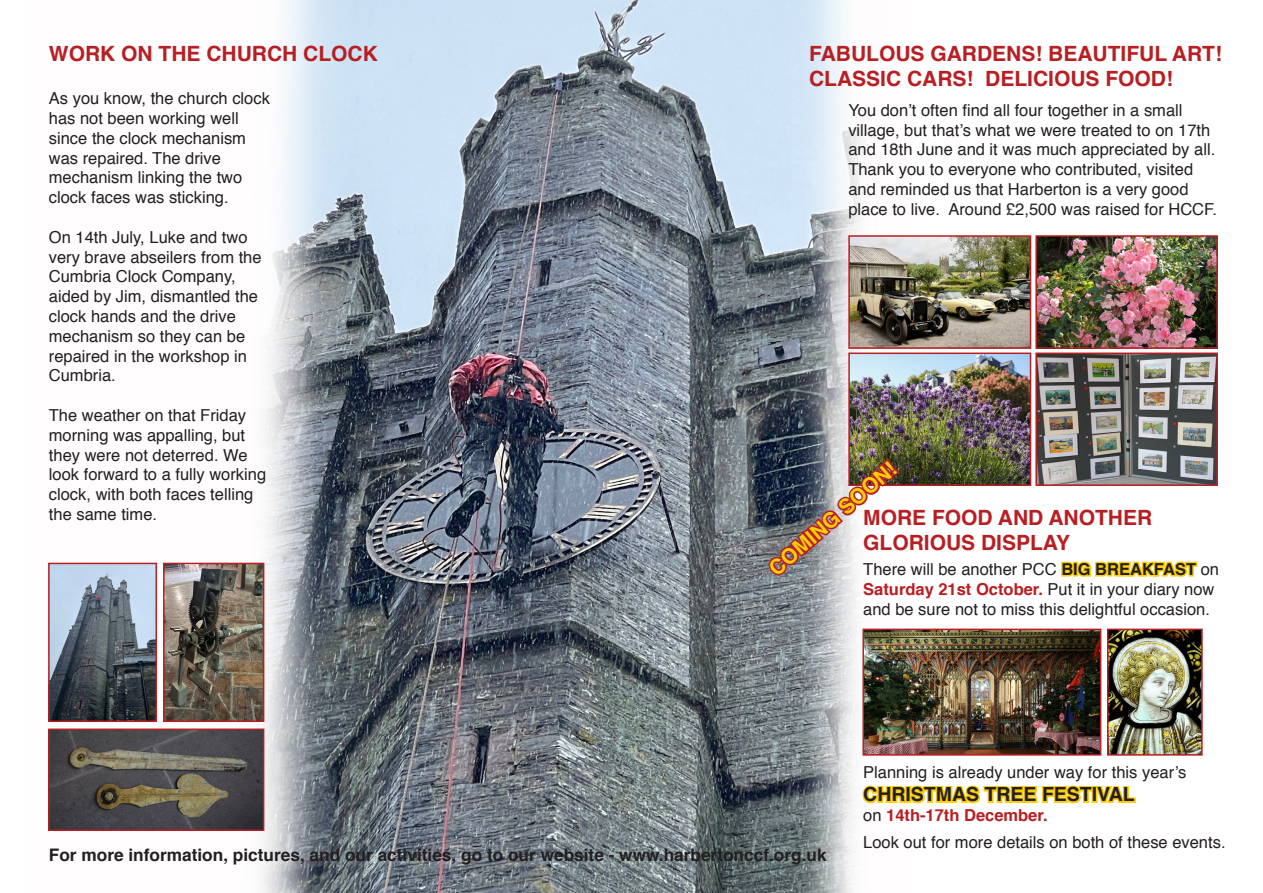
<style>
.page{position:relative;width:1263px;height:893px;background:#fff}
.page>*{position:absolute;margin:0;border:0;box-sizing:border-box;transform-origin:0 0}
.t1{font:700 21px/25.2px "Helvetica";color:#b81e22}
.t2{font:700 21px "Helvetica";color:#fecd08}
.t3{font:700 19.5px "Helvetica";color:#231f20}
.t4{font:700 17.25px "Helvetica";color:#231f20}
.t5{font:16.5px/19.8px "Helvetica";color:#231f20}
.s1{font-weight:700}
.s2{font-weight:700;color:#b81e22}
</style>
<div class="page">
<img style="left:48px;top:0;width:859px;height:893px">
<img style="left:1038px;top:238px;width:177px;height:108px">
<div style="left:1035px;top:235px;width:183px;height:114px;border:2px solid #b81e22"></div>
<img style="left:851px;top:356px;width:177px;height:127px">
<div style="left:848px;top:353px;width:183px;height:133px;border:2px solid #b81e22"></div>
<img style="left:851px;top:238px;width:177px;height:108px">
<div style="left:848px;top:235px;width:183px;height:114px;border:2px solid #b81e22"></div>
<img style="left:1038px;top:356px;width:177px;height:127px">
<div style="left:1035px;top:353px;width:183px;height:133px;border:2px solid #b81e22"></div>
<img style="left:51px;top:566px;width:103px;height:153px">
<div style="left:48px;top:563px;width:109px;height:159px;border:2px solid #b81e22"></div>
<img style="left:51px;top:731px;width:210px;height:97px">
<div style="left:48px;top:728px;width:216px;height:103px;border:2px solid #b81e22"></div>
<img style="left:166px;top:566px;width:95px;height:153px">
<div style="left:163px;top:563px;width:101px;height:159px;border:2px solid #b81e22"></div>
<svg style="left:1061px;top:561px;width:137px;height:16px;background:#fed636"></svg>
<svg style="left:860px;top:763px;width:276px;height:70px"></svg>
<img style="left:865px;top:632px;width:233px;height:121px">
<div style="left:862px;top:629px;width:239px;height:127px;border:2px solid #b81e22"></div>
<img style="left:767px;top:457px;width:134px;height:120px">
<img style="left:1110px;top:632px;width:90px;height:121px">
<div style="left:1107px;top:629px;width:96px;height:127px;border:2px solid #b81e22"></div>
<p class="t1" style="left:49px;top:41px;width:330px">WORK ON THE CHURCH CLOCK</p>
<p class="t5" style="left:49px;top:89px;width:223px">As you know, the church clock has not been working well since the clock mechanism was repaired. The drive mechanism linking the two clock faces was sticking.</p>
<p class="t5" style="left:49px;top:228px;width:214px">On 14th July, Luke and two very brave abseilers from the<br>Cumbria Clock Company, aided by Jim, dismantled the clock hands and the drive mechanism so they can be repaired in the workshop in<br>Cumbria.</p>
<p class="t5" style="left:49px;top:406px;width:219px">The weather on that Friday morning was appalling, but they were not deterred. We look forward to a fully working clock, with both faces telling the same time.</p>
<p class="t1" style="left:809px;top:41px;width:415px">FABULOUS GARDENS! BEAUTIFUL ART!<br>CLASSIC CARS! DELICIOUS FOOD!</p>
<p class="t5" style="left:848px;top:101px;width:370px">You don’t often find all four together in a small village, but that’s what we were treated to on 17th and 18th June and it was much appreciated by all.<br>Thank you to everyone who contributed, visited and reminded us that Harberton is a very good place to live. Around £2,500 was raised for HCCF.</p>
<p class="t2" style="left:761px;top:558px;width:163px;rotate:-41deg">COMING SOON!</p>
<p class="t1" style="left:863px;top:505px;width:290px">MORE FOOD AND ANOTHER<br>GLORIOUS DISPLAY</p>
<p class="t5" style="left:863px;top:560px;width:357px">There will be another PCC <span class="s1">BIG BREAKFAST</span> on<br><span class="s2">Saturday 21st October.</span> Put it in your diary now and be sure not to miss this delightful occasion.</p>
<p class="t4" style="left:49px;top:840px;width:779px">For more information, pictures, and our activities, go to our website - www.harbertonccf.org.uk</p>
<p class="t5" style="left:863px;top:763px;width:325px">Planning is already under way for this year’s</p>
<p class="t3" style="left:863px;top:779px;width:273px">CHRISTMAS TREE FESTIVAL</p>
<p class="t5" style="left:863px;top:802px;width:364px;line-height:27px">on <span class="s2">14th-17th December.<br></span>Look out for more details on both of these events.</p>
</div>
